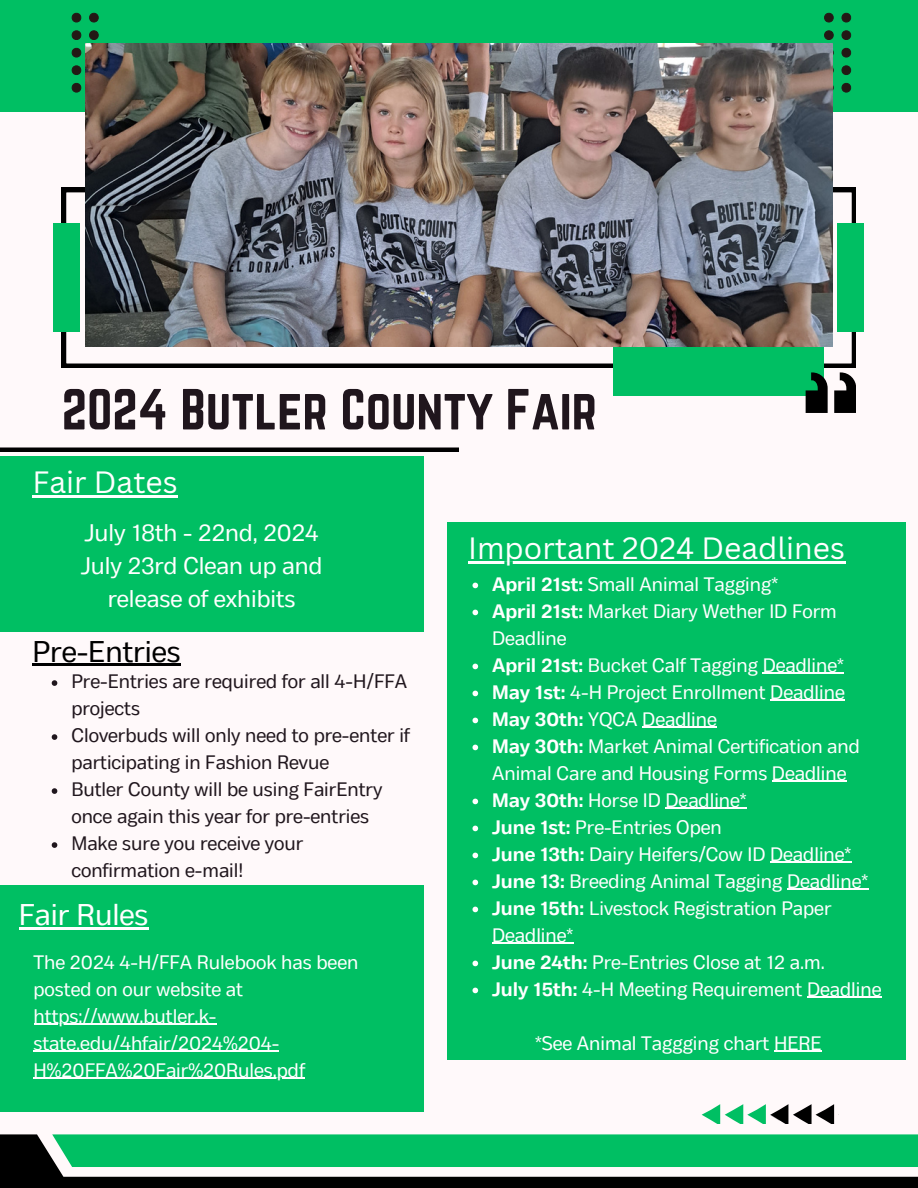
<style>
.page{position:relative;width:918px;height:1188px;background:#fff9fa}
.page>*{position:absolute;margin:0;border:0;box-sizing:border-box;transform-origin:0 0}
.t1{font:50.7px "Norwester";color:#20161d}
.t2{font:30px "Canva Sans";color:#fff}
.t3{font:30px "Body Text";color:#000}
.t4{font:30px "Body Text";color:#fff}
.t5{font:24px/32.7px "Body Text";color:#fff;text-align:center}
.t6{font:19.5px/27px "Body Text";color:#fff}
.t7{font:19.5px/27px "Body Text";color:#20161d}
.s1{font-weight:700}
</style>
<div class="page">
<svg style="left:0;top:1134px;width:918px;height:54px;fill:#000"></svg>
<div style="left:52px;top:1134px;width:866px;height:33px;background:#00bf63"></div>
<div style="left:0;top:0;width:918px;height:112px;background:#00bf63"></div>
<svg style="left:62px;top:188px;width:794px;height:180px"></svg>
<svg style="left:832px;top:83px;width:2px;height:10px"></svg>
<svg style="left:832px;top:65px;width:2px;height:10px"></svg>
<svg style="left:832px;top:48px;width:2px;height:10px"></svg>
<svg style="left:824px;top:30px;width:10px;height:10px"></svg>
<svg style="left:824px;top:13px;width:10px;height:9px"></svg>
<svg style="left:842px;top:83px;width:9px;height:10px"></svg>
<svg style="left:842px;top:65px;width:9px;height:10px"></svg>
<svg style="left:842px;top:48px;width:9px;height:10px"></svg>
<svg style="left:842px;top:30px;width:9px;height:10px"></svg>
<svg style="left:842px;top:13px;width:9px;height:9px"></svg>
<svg style="left:72px;top:83px;width:9px;height:10px"></svg>
<svg style="left:72px;top:65px;width:9px;height:10px"></svg>
<svg style="left:72px;top:48px;width:9px;height:10px"></svg>
<svg style="left:72px;top:30px;width:9px;height:10px"></svg>
<svg style="left:72px;top:13px;width:9px;height:9px"></svg>
<svg style="left:89px;top:30px;width:10px;height:10px"></svg>
<svg style="left:89px;top:13px;width:10px;height:9px"></svg>
<div style="left:614px;top:321px;width:210px;height:75px;background:#00bf63"></div>
<img style="left:85px;top:44px;width:747px;height:302px">
<svg style="left:806px;top:372px;width:50px;height:41px"></svg>
<div style="left:0;top:457px;width:424px;height:175px;background:#00bf63"></div>
<hr style="left:0;top:448px;width:459px;height:4px;background:#000">
<svg style="left:701px;top:1104px;width:134px;height:19px"></svg>
<div style="left:838px;top:224px;width:26px;height:108px;background:#00bf63"></div>
<div style="left:54px;top:224px;width:26px;height:108px;background:#00bf63"></div>
<div style="left:0;top:886px;width:424px;height:226px;background:#00bf63"></div>
<div style="left:447px;top:522px;width:458px;height:538px;background:#00bf63"></div>
<svg style="left:52px;top:680px;width:5px;height:6px"></svg>
<svg style="left:52px;top:734px;width:5px;height:6px"></svg>
<svg style="left:52px;top:788px;width:5px;height:6px"></svg>
<svg style="left:52px;top:842px;width:5px;height:6px"></svg>
<hr style="left:32px;top:664px;width:149px;height:2px;background:#000">
<hr style="left:32px;top:495px;width:146px;height:2px;background:#fff">
<hr style="left:468px;top:562px;width:377px;height:2px;background:#fff">
<svg style="left:472px;top:583px;width:6px;height:5px"></svg>
<svg style="left:472px;top:610px;width:6px;height:5px"></svg>
<svg style="left:472px;top:664px;width:6px;height:5px"></svg>
<hr style="left:763px;top:673px;width:81px;height:1px;background:#fff">
<svg style="left:472px;top:691px;width:6px;height:5px"></svg>
<hr style="left:770px;top:700px;width:75px;height:1px;background:#fff">
<svg style="left:472px;top:718px;width:6px;height:5px"></svg>
<hr style="left:642px;top:727px;width:75px;height:1px;background:#fff">
<svg style="left:472px;top:745px;width:6px;height:5px"></svg>
<hr style="left:772px;top:781px;width:74px;height:1px;background:#fff">
<svg style="left:472px;top:799px;width:6px;height:5px"></svg>
<hr style="left:666px;top:808px;width:81px;height:1px;background:#fff">
<svg style="left:472px;top:826px;width:6px;height:5px"></svg>
<svg style="left:472px;top:853px;width:6px;height:5px"></svg>
<hr style="left:770px;top:862px;width:81px;height:1px;background:#fff">
<svg style="left:472px;top:880px;width:6px;height:5px"></svg>
<hr style="left:787px;top:889px;width:81px;height:1px;background:#fff">
<svg style="left:472px;top:907px;width:6px;height:5px"></svg>
<hr style="left:492px;top:943px;width:81px;height:1px;background:#fff">
<svg style="left:472px;top:961px;width:6px;height:5px"></svg>
<svg style="left:472px;top:988px;width:6px;height:5px"></svg>
<hr style="left:807px;top:997px;width:74px;height:1px;background:#fff">
<hr style="left:774px;top:1051px;width:48px;height:1px;background:#fff">
<hr style="left:19px;top:928px;width:129px;height:2px;background:#fff">
<hr style="left:34px;top:1024px;width:182px;height:1px;background:#fff">
<hr style="left:34px;top:1051px;width:245px;height:1px;background:#fff">
<hr style="left:34px;top:1078px;width:271px;height:1px;background:#fff">
<h1 class="t1" style="left:62px;top:379px;width:537px">2024 Butler County Fair</h1>
<h2 class="t2" style="left:32px;top:461px;width:147px">Fair Dates</h2>
<p class="t5" style="left:81px;top:519px;width:243px">July 18th - 22nd, 2024<br>July 23rd Clean up and release of exhibits</p>
<h2 class="t3" style="left:32px;top:634px;width:150px">Pre-Entries</h2>
<p class="t7" style="left:71px;top:669px;width:340px">Pre-Entries are required for all 4-H/FFA projects<br>Cloverbuds will only need to pre-enter if participating in Fashion Revue<br>Butler County will be using FairEntry once again this year for pre-entries<br>Make sure you receive your confirmation e-mail!</p>
<h2 class="t4" style="left:19px;top:898px;width:131px">Fair Rules</h2>
<p class="t6" style="left:34px;top:950px;width:326px">The 2024 4-H/FFA Rulebook has been posted on our website at https://www.butler.k&shy;state.edu/4hfair/2024%204-<br>H%20FFA%20Fair%20Rules.pdf</p>
<h2 class="t2" style="left:468px;top:527px;width:379px">Important 2024 Deadlines</h2>
<p class="t6" style="left:492px;top:572px;width:391px"><span class="s1">April 21st:</span> Small Animal Tagging*<br><span class="s1">April 21st:</span> Market Diary Wether ID Form Deadline<br><span class="s1">April 21st:</span> Bucket Calf Tagging Deadline* <span class="s1">May 1st:</span> 4-H Project Enrollment Deadline <span class="s1">May 30th:</span> YQCA Deadline<br><span class="s1">May 30th:</span> Market Animal Certification and Animal Care and Housing Forms Deadline <span class="s1">May 30th:</span> Horse ID Deadline*<br><span class="s1">June 1st:</span> Pre-Entries Open<br><span class="s1">June 13th:</span> Dairy Heifers/Cow ID Deadline* <span class="s1">June 13:</span> Breeding Animal Tagging Deadline* <span class="s1">June 15th:</span> Livestock Registration Paper Deadline*<br><span class="s1">June 24th:</span> Pre-Entries Close at 12 a.m.<br><span class="s1">July 15th:</span> 4-H Meeting Requirement Deadline</p>
<p class="t6" style="left:535px;top:1031px;width:288px">*See Animal Taggging chart HERE</p>
</div>
